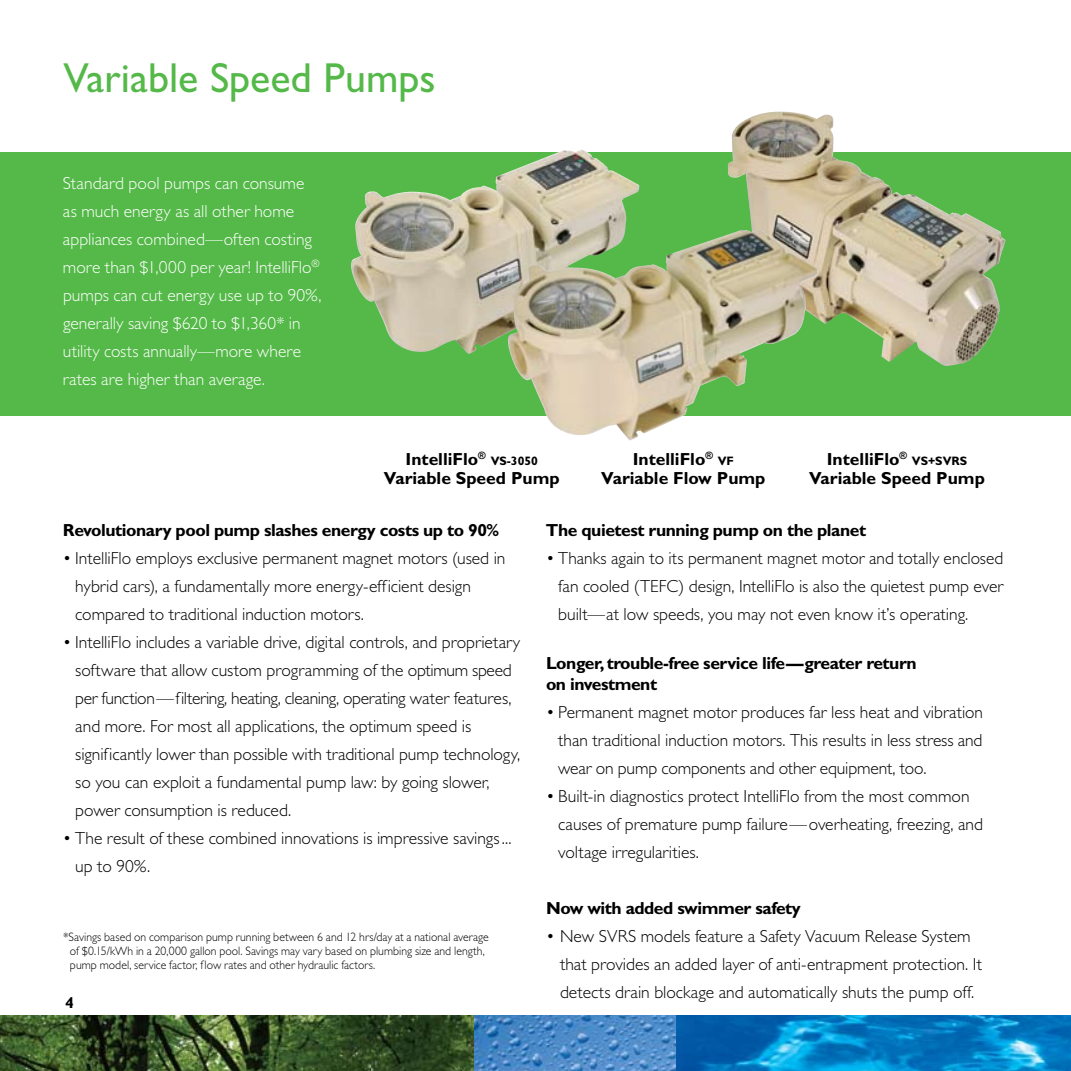
<style>
.page{position:relative;width:1071px;height:1071px;background:#fff}
.page>*{position:absolute;margin:0;border:0;box-sizing:border-box;transform-origin:0 0}
.t1{font:42px "Gill Sans Std";color:#54b948}
.t2{font:300 17.5px/28px "Gill Sans Std";color:#000}
.t3{font:300 17.5px/28px "Gill Sans Std";color:#fff}
.t4{font:700 17.5px/21px "Gill Sans Std";letter-spacing:-.025em;color:#000}
.t5{font:700 17.5px "Gill Sans Std";color:#000}
.t6{font:700 15.75px "Gill Sans Std";color:#000}
.t7{font:300 12.25px/14px "Gill Sans Std";letter-spacing:.005em;color:#000;scale:.96 1}
.t8{font:700 12.25px "Gill Sans Std";color:#000}
</style>
<div class="page">
<div style="left:0;top:152px;width:1071px;height:264px;background:#54b948"></div>
<img style="left:474px;top:1016px;width:203px;height:55px">
<img style="left:0;top:1016px;width:474px;height:55px">
<img style="left:677px;top:1016px;width:394px;height:55px">
<img style="left:728px;top:112px;width:278px;height:254px">
<img style="left:351px;top:149px;width:289px;height:205px">
<img style="left:504px;top:229px;width:314px;height:212px">
<h1 class="t1" style="left:63px;top:53px;width:374px">Variable Speed Pumps</h1>
<p class="t3" style="left:63px;top:169px;width:260px">Standard pool pumps can consume as much energy as all other home appliances combined—often costing more than $1,000 per year! IntelliFlo<sup>® </sup>pumps can cut energy use up to 90%, generally saving $620 to $1,360* in utility costs annually—more where rates are higher than average.</p>
<p class="t5" style="left:406px;top:449px;width:82px">IntelliFlo<sup>®</sup></p>
<p class="t8" style="left:491px;top:453px;width:49px">VS-3050</p>
<p class="t5" style="left:384px;top:468px;width:177px">Variable Speed Pump</p>
<p class="t5" style="left:633px;top:449px;width:82px">IntelliFlo<sup>®</sup></p>
<p class="t8" style="left:718px;top:454px;width:18px">VF</p>
<p class="t5" style="left:601px;top:468px;width:166px">Variable Flow Pump</p>
<p class="t5" style="left:827px;top:449px;width:82px">IntelliFlo<sup>®</sup></p>
<p class="t8" style="left:912px;top:454px;width:57px">VS+SVRS</p>
<p class="t5" style="left:809px;top:468px;width:177px">Variable Speed Pump</p>
<p class="t4" style="left:63px;top:519px;width:438px">Revolutionary pool pump slashes energy costs up to 90%</p>
<p class="t2" style="left:75px;top:544px;width:432px;text-indent:-12px">• IntelliFlo employs exclusive permanent magnet motors (used in hybrid cars), a fundamentally more energy-efficient design compared to traditional induction motors.</p>
<p class="t2" style="left:75px;top:628px;width:447px;text-indent:-12px">• IntelliFlo includes a variable drive, digital controls, and proprietary software that allow custom programming of the optimum speed per function—filtering, heating, cleaning, operating water features, and more. For most all applications, the optimum speed is significantly lower than possible with traditional pump technology, so you can exploit a fundamental pump law: by going slower, power consumption is reduced.</p>
<p class="t2" style="left:75px;top:824px;width:438px;text-indent:-12px">• The result of these combined innovations is impressive savings ... up to 90%.</p>
<p class="t7" style="left:70px;top:930px;width:438px;text-indent:-7px">*Savings based on comparison pump running between 6 and 12 hrs/day at a national average of $0.15/kWh in a 20,000 gallon pool. Savings may vary based on plumbing size and length, pump model, service factor, flow rates and other hydraulic factors.</p>
<p class="t6" style="left:65px;top:994px;width:10px">4</p>
<p class="t4" style="left:546px;top:519px;width:322px">The quietest running pump on the planet</p>
<p class="t2" style="left:558px;top:544px;width:447px;text-align:justify;text-indent:-12px">• Thanks again to its permanent magnet motor and totally enclosed fan cooled (TEFC) design, IntelliFlo is also the quietest pump ever built—at low speeds, you may not even know it’s operating.</p>
<p class="t4" style="left:546px;top:652px;width:372px">Longer, trouble-free service life—greater return on investment</p>
<p class="t2" style="left:558px;top:698px;width:426px;text-align:justify;text-indent:-12px">• Permanent magnet motor produces far less heat and vibration than traditional induction motors. This results in less stress and wear on pump components and other equipment, too.</p>
<p class="t2" style="left:558px;top:782px;width:426px;text-indent:-12px">• Built-in diagnostics protect IntelliFlo from the most common causes of premature pump failure—overheating, freezing, and voltage irregularities.</p>
<p class="t4" style="left:546px;top:897px;width:256px">Now with added swimmer safety</p>
<p class="t2" style="left:560px;top:922px;width:424px;text-indent:-14px">• New SVRS models feature a Safety Vacuum Release System that provides an added layer of anti-entrapment protection. It detects drain blockage and automatically shuts the pump off.</p>
</div>
